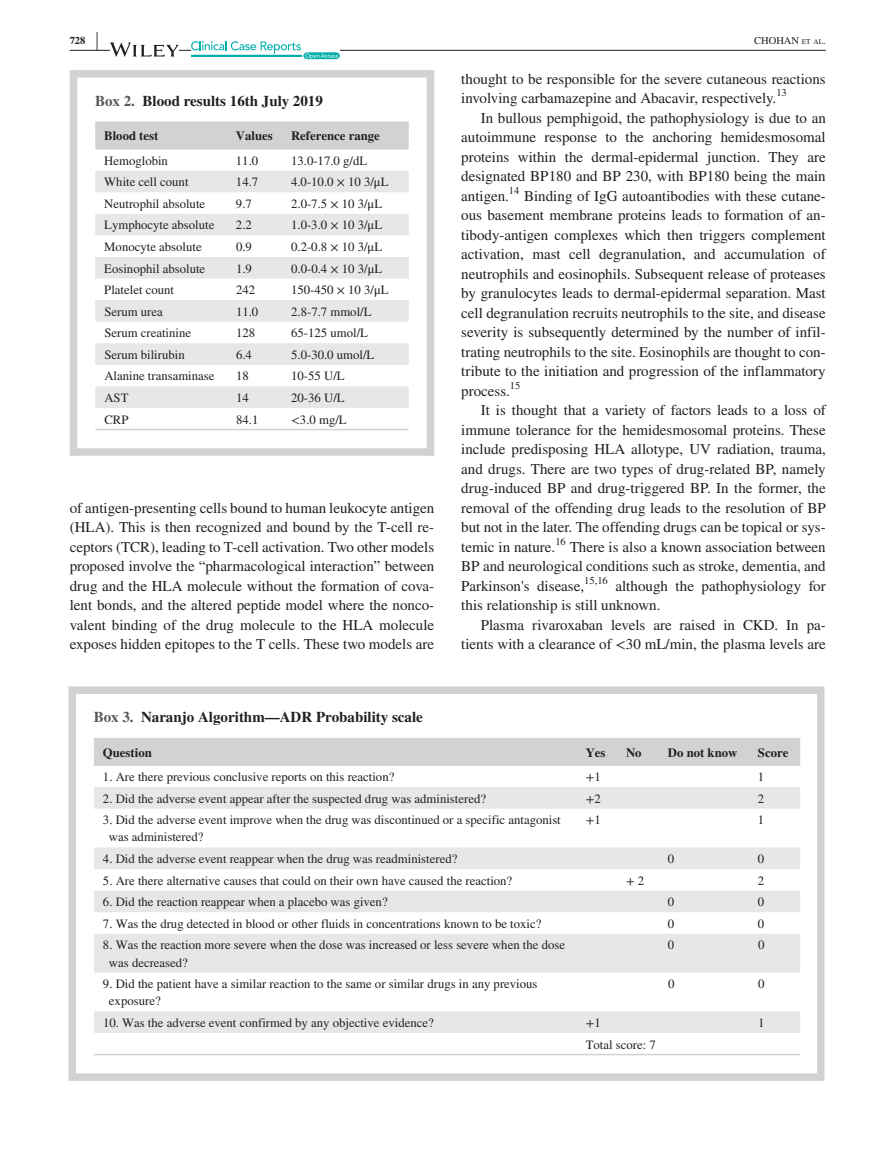
<style>
.page{position:relative;width:893px;height:1174px;background:#fff}
.page>*{position:absolute;margin:0;border:0;box-sizing:border-box;transform-origin:0 0}
.t1{font:700 25.95px "STIX";color:#231f20;scale:.36 1}
.t2{font:15px/19.5px "STIX";color:#231f20;text-align:justify}
.t3{font:700 15px "STIX";color:#231f20}
.t4{font:12.75px/17.2px "STIX";color:#231f20}
.t5{font:700 12.75px "STIX";color:#231f20}
.t6{font:10.5px "STIX";color:#231f20}
.t7{font:10.5px "STIX";color:#231f20}
.t8{font:700 10.5px "STIX";color:#231f20}
.s1{font-size:7.35px}
.s2{color:#57585a}
</style>
<div class="page">
<hr style="left:70px;top:50px;width:756px;height:1px;background:#231f20">
<svg style="left:110px;top:42px;width:69px;height:15px"></svg>
<svg style="left:191px;top:41px;width:149px;height:18px"></svg>
<div style="left:95px;top:121px;width:314px;height:28px;background:#d1d2d4"></div>
<svg style="left:95px;top:171px;width:314px;height:237px;fill:#e6e7e9"></svg>
<hr style="left:95px;top:429px;width:132px;height:1px;background:#d1d2d4">
<hr style="left:227px;top:429px;width:55px;height:1px;background:#d1d2d4">
<hr style="left:282px;top:429px;width:127px;height:1px;background:#d1d2d4">
<div style="left:70px;top:70px;width:364px;height:386px;border:8px solid #d1d2d4"></div>
<div style="left:94px;top:738px;width:706px;height:28px;background:#d1d2d4"></div>
<svg style="left:94px;top:787px;width:706px;height:246px;fill:#eeeef0"></svg>
<hr style="left:94px;top:1053px;width:483px;height:2px;background:#d1d2d4">
<hr style="left:577px;top:1053px;width:40px;height:2px;background:#d1d2d4">
<hr style="left:617px;top:1053px;width:42px;height:2px;background:#d1d2d4">
<hr style="left:659px;top:1053px;width:90px;height:2px;background:#d1d2d4">
<hr style="left:749px;top:1053px;width:51px;height:2px;background:#d1d2d4">
<div style="left:68px;top:686px;width:756px;height:394px;border:8px solid #d1d2d4"></div>
<p class="t8" style="left:70px;top:34px;width:17px">728</p>
<h1 class="t1" style="left:96px;top:26px;width:7px">|</h1>
<p class="t7" style="left:754px;top:33px;width:73px">CHOHAN <span class="s1">et al</span>.</p>
<p class="t3" style="left:95px;top:92px;width:229px"><span class="s2">Box 2.</span> Blood results 16th July 2019</p>
<p class="t5" style="left:104px;top:128px;width:56px">Blood test</p>
<p class="t5" style="left:236px;top:128px;width:38px">Values</p>
<p class="t5" style="left:291px;top:128px;width:90px">Reference range</p>
<p class="t4" style="left:104px;top:153px;width:65px">Hemoglobin</p>
<p class="t4" style="left:236px;top:153px;width:24px">11.0</p>
<p class="t4" style="left:291px;top:153px;width:78px">13.0-17.0 g/dL</p>
<p class="t4" style="left:104px;top:174px;width:86px">White cell count</p>
<p class="t4" style="left:236px;top:174px;width:24px">14.7</p>
<p class="t4" style="left:291px;top:174px;width:99px">4.0-10.0 × 10 3/μL</p>
<p class="t4" style="left:104px;top:196px;width:102px">Neutrophil absolute</p>
<p class="t4" style="left:236px;top:196px;width:17px">9.7</p>
<p class="t4" style="left:291px;top:196px;width:93px">2.0-7.5 × 10 3/μL</p>
<p class="t4" style="left:104px;top:217px;width:112px">Lymphocyte absolute</p>
<p class="t4" style="left:236px;top:217px;width:17px">2.2</p>
<p class="t4" style="left:291px;top:217px;width:93px">1.0-3.0 × 10 3/μL</p>
<p class="t4" style="left:104px;top:239px;width:99px">Monocyte absolute</p>
<p class="t4" style="left:236px;top:239px;width:17px">0.9</p>
<p class="t4" style="left:291px;top:239px;width:93px">0.2-0.8 × 10 3/μL</p>
<p class="t4" style="left:104px;top:260px;width:102px">Eosinophil absolute</p>
<p class="t4" style="left:236px;top:260px;width:17px">1.9</p>
<p class="t4" style="left:291px;top:260px;width:93px">0.0-0.4 × 10 3/μL</p>
<p class="t4" style="left:104px;top:282px;width:71px">Platelet count</p>
<p class="t4" style="left:236px;top:282px;width:21px">242</p>
<p class="t4" style="left:291px;top:282px;width:99px">150-450 × 10 3/μL</p>
<p class="t4" style="left:104px;top:304px;width:60px">Serum urea</p>
<p class="t4" style="left:236px;top:304px;width:24px">11.0</p>
<p class="t4" style="left:291px;top:304px;width:82px">2.8-7.7 mmol/L</p>
<p class="t4" style="left:104px;top:325px;width:88px">Serum creatinine</p>
<p class="t4" style="left:236px;top:325px;width:21px">128</p>
<p class="t4" style="left:291px;top:325px;width:78px">65-125 umol/L</p>
<p class="t4" style="left:104px;top:347px;width:82px">Serum bilirubin</p>
<p class="t4" style="left:236px;top:347px;width:17px">6.4</p>
<p class="t4" style="left:291px;top:347px;width:85px">5.0-30.0 umol/L</p>
<p class="t4" style="left:104px;top:368px;width:112px">Alanine transaminase</p>
<p class="t4" style="left:236px;top:368px;width:14px">18</p>
<p class="t4" style="left:291px;top:368px;width:55px">10-55 U/L</p>
<p class="t4" style="left:104px;top:390px;width:26px">AST</p>
<p class="t4" style="left:236px;top:390px;width:14px">14</p>
<p class="t4" style="left:291px;top:390px;width:55px">20-36 U/L</p>
<p class="t4" style="left:104px;top:411px;width:26px">CRP</p>
<p class="t4" style="left:236px;top:411px;width:24px">84.1</p>
<p class="t4" style="left:291px;top:411px;width:57px">&lt;3.0 mg/L</p>
<p class="t2" style="left:70px;top:499px;width:366px">of antigen-presenting cells bound to human leukocyte antigen (HLA). This is then recognized and bound by the T-cell re&shy;ceptors (TCR), leading to T-cell activation. Two other models proposed involve the “pharmacological interaction” between drug and the HLA molecule without the formation of cova&shy;lent bonds, and the altered peptide model where the nonco&shy;valent binding of the drug molecule to the HLA molecule exposes hidden epitopes to the T cells. These two models are</p>
<p class="t2" style="left:461px;top:70px;width:366px">thought to be responsible for the severe cutaneous reactions involving carbamazepine and Abacavir, respectively.</p>
<p class="t6" style="left:776px;top:86px;width:12px">13</p>
<p class="t2" style="left:461px;top:109px;width:366px;text-indent:20px">In bullous pemphigoid, the pathophysiology is due to an autoimmune response to the anchoring hemidesmosomal proteins within the dermal-epidermal junction. They are designated BP180 and BP 230, with BP180 being the main antigen.</p>
<p class="t6" style="left:509px;top:183px;width:12px">14</p>
<p class="t2" style="left:461px;top:187px;width:366px;text-indent:63px">Binding of IgG autoantibodies with these cutane&shy;ous basement membrane proteins leads to formation of an&shy;tibody-antigen complexes which then triggers complement activation, mast cell degranulation, and accumulation of neutrophils and eosinophils. Subsequent release of proteases by granulocytes leads to dermal-epidermal separation. Mast cell degranulation recruits neutrophils to the site, and disease severity is subsequently determined by the number of infil&shy;trating neutrophils to the site. Eosinophils are thought to con&shy;tribute to the initiation and progression of the inflammatory process.</p>
<p class="t6" style="left:510px;top:378px;width:12px">15</p>
<p class="t2" style="left:461px;top:401px;width:366px;text-indent:20px">It is thought that a variety of factors leads to a loss of immune tolerance for the hemidesmosomal proteins. These include predisposing HLA allotype, UV radiation, trauma, and drugs. There are two types of drug-related BP, namely drug-induced BP and drug-triggered BP. In the former, the removal of the offending drug leads to the resolution of BP but not in the later. The offending drugs can be topical or sys&shy;temic in nature.</p>
<p class="t6" style="left:555px;top:534px;width:12px">16</p>
<p class="t2" style="left:461px;top:538px;width:366px;text-indent:108px">There is also a known association between BP and neurological conditions such as stroke, dementia, and Parkinson's disease,</p>
<p class="t6" style="left:584px;top:573px;width:25px">15,16</p>
<p class="t2" style="left:461px;top:577px;width:366px;text-indent:154px">although the pathophysiology for this relationship is still unknown.</p>
<p class="t2" style="left:461px;top:616px;width:366px;text-align:right">Plasma rivaroxaban levels are raised in CKD. In pa&shy;tients with a clearance of &lt;30 mL/min, the plasma levels are</p>
<p class="t3" style="left:94px;top:708px;width:330px"><span class="s2">Box 3.</span> Naranjo Algorithm—ADR Probability scale</p>
<p class="t5" style="left:103px;top:745px;width:50px">Question</p>
<p class="t5" style="left:586px;top:745px;width:21px">Yes</p>
<p class="t5" style="left:626px;top:745px;width:17px">No</p>
<p class="t5" style="left:668px;top:745px;width:71px">Do not know</p>
<p class="t5" style="left:758px;top:745px;width:32px">Score</p>
<p class="t4" style="left:103px;top:769px;width:293px">1. Are there previous conclusive reports on this reaction?</p>
<p class="t4" style="left:586px;top:769px;width:17px">+1</p>
<p class="t4" style="left:758px;top:769px;width:8px">1</p>
<p class="t4" style="left:103px;top:790px;width:385px">2. Did the adverse event appear after the suspected drug was administered?</p>
<p class="t4" style="left:586px;top:790px;width:17px">+2</p>
<p class="t4" style="left:758px;top:790px;width:8px">2</p>
<p class="t4" style="left:109px;top:812px;width:453px;text-indent:-6px">3. Did the adverse event improve when the drug was discontinued or a specific antagonist was administered?</p>
<p class="t4" style="left:586px;top:812px;width:17px">+1</p>
<p class="t4" style="left:758px;top:812px;width:8px">1</p>
<p class="t4" style="left:103px;top:851px;width:356px">4. Did the adverse event reappear when the drug was readministered?</p>
<p class="t4" style="left:668px;top:851px;width:8px">0</p>
<p class="t4" style="left:758px;top:851px;width:8px">0</p>
<p class="t4" style="left:103px;top:872px;width:411px">5. Are there alternative causes that could on their own have caused the reaction?</p>
<p class="t4" style="left:626px;top:872px;width:20px">+ 2</p>
<p class="t4" style="left:758px;top:872px;width:8px">2</p>
<p class="t4" style="left:103px;top:894px;width:286px">6. Did the reaction reappear when a placebo was given?</p>
<p class="t4" style="left:668px;top:894px;width:8px">0</p>
<p class="t4" style="left:758px;top:894px;width:8px">0</p>
<p class="t4" style="left:103px;top:915px;width:440px">7. Was the drug detected in blood or other fluids in concentrations known to be toxic?</p>
<p class="t4" style="left:668px;top:915px;width:8px">0</p>
<p class="t4" style="left:758px;top:915px;width:8px">0</p>
<p class="t4" style="left:109px;top:937px;width:458px;text-indent:-6px">8. Was the reaction more severe when the dose was increased or less severe when the dose was decreased?</p>
<p class="t4" style="left:668px;top:937px;width:8px">0</p>
<p class="t4" style="left:758px;top:937px;width:8px">0</p>
<p class="t4" style="left:109px;top:976px;width:430px;text-indent:-6px">9. Did the patient have a similar reaction to the same or similar drugs in any previous exposure?</p>
<p class="t4" style="left:668px;top:976px;width:8px">0</p>
<p class="t4" style="left:758px;top:976px;width:8px">0</p>
<p class="t4" style="left:103px;top:1015px;width:332px">10. Was the adverse event confirmed by any objective evidence?</p>
<p class="t4" style="left:586px;top:1015px;width:17px">+1</p>
<p class="t4" style="left:758px;top:1015px;width:8px">1</p>
<p class="t4" style="left:586px;top:1036px;width:72px">Total score: 7</p>
</div>
